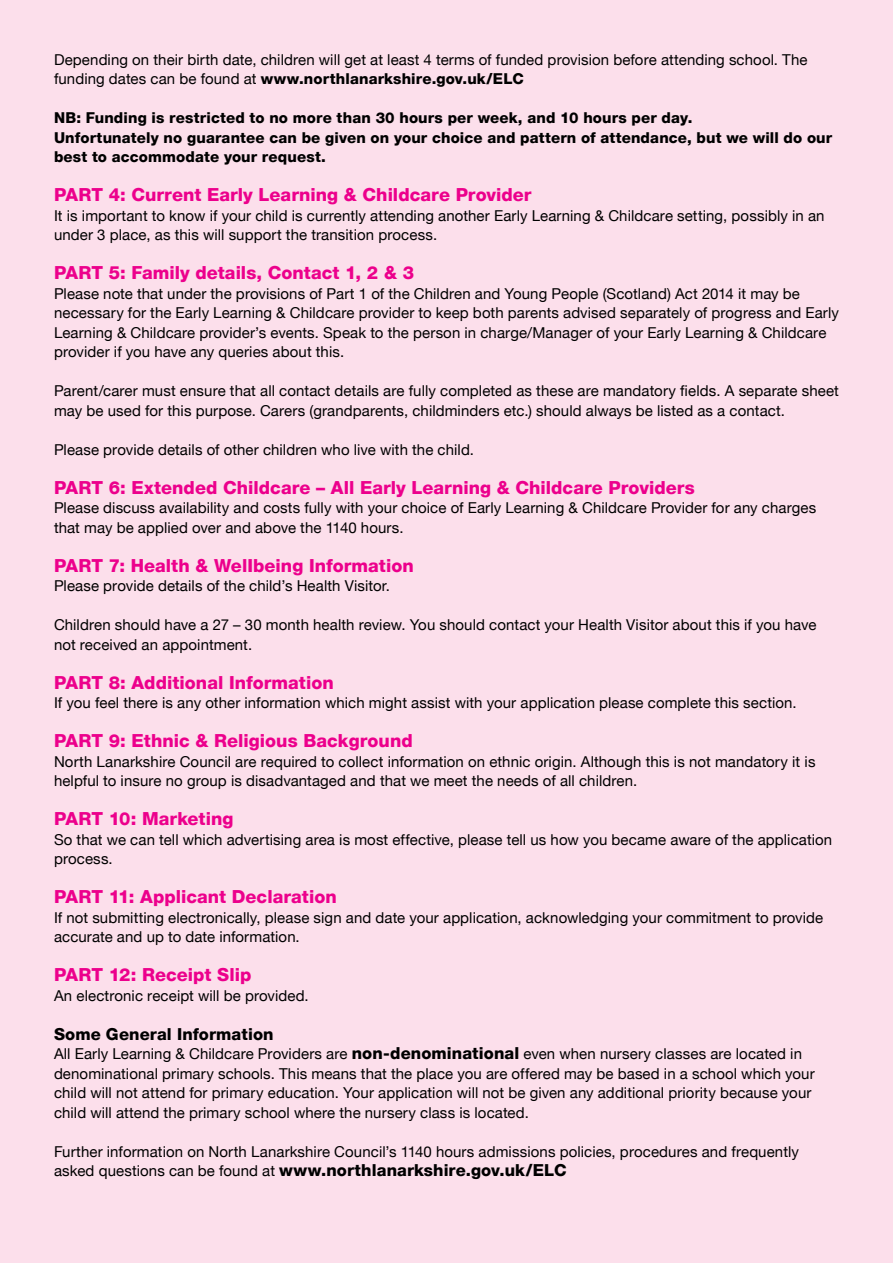
<style>
.page{position:relative;width:893px;height:1263px;background:#fcdfeb}
.page>*{position:absolute;margin:0;border:0;box-sizing:border-box;transform-origin:0 0}
.SubHeading__pink{font:800 18px "Helvetica Neue LT";color:#ec008c}
.Body_text_black{font:800 16.5px "Helvetica Neue LT";letter-spacing:.005em;color:#000}
.Body_text_black-2{font:15px/19.5px "Helvetica Neue LT";letter-spacing:.005em;color:#000}
.Body_text_black-3{font:800 15px/19.5px "Helvetica Neue LT";letter-spacing:.01em;color:#000}
.s1{font-weight:800}
.s2{font-weight:800;font-size:16.5px}
.s3{font-weight:400;font-size:15px}
</style>
<div class="page">
<p class="Body_text_black-2" style="left:54px;top:49px;width:755px">Depending on their birth date, children will get at least 4 terms of funded provision before attending school. The funding dates can be found at <span class="s1">www.northlanarkshire.gov.uk/ELC</span></p>
<p class="Body_text_black-3" style="left:54px;top:108px;width:640px">NB: Funding is restricted to no more than 30 hours per week, and 10 hours per day.</p>
<p class="Body_text_black-3" style="left:54px;top:128px;width:780px">Unfortunately no guarantee can be given on your choice and pattern of attendance, but we will do our best to accommodate your request.</p>
<h2 class="SubHeading__pink" style="left:54px;top:184px;width:479px">PART 4: Current Early Learning &amp; Childcare Provider</h2>
<p class="Body_text_black-2" style="left:54px;top:205px;width:772px">It is important to know if your child is currently attending another Early Learning &amp; Childcare setting, possibly in an under 3 place, as this will support the transition process.</p>
<h2 class="SubHeading__pink" style="left:54px;top:262px;width:361px">PART 5: Family details, Contact 1, 2 &amp; 3</h2>
<p class="Body_text_black-2" style="left:54px;top:283px;width:786px">Please note that under the provisions of Part 1 of the Children and Young People (Scotland) Act 2014 it may be necessary for the Early Learning &amp; Childcare provider to keep both parents advised separately of progress and Early Learning &amp; Childcare provider’s events. Speak to the person in charge/Manager of your Early Learning &amp; Childcare provider if you have any queries about this.</p>
<p class="Body_text_black-2" style="left:54px;top:381px;width:786px">Parent/carer must ensure that all contact details are fully completed as these are mandatory fields. A separate sheet may be used for this purpose. Carers (grandparents, childminders etc.) should always be listed as a contact.</p>
<p class="Body_text_black-2" style="left:54px;top:439px;width:421px">Please provide details of other children who live with the child.</p>
<h2 class="SubHeading__pink" style="left:54px;top:477px;width:642px">PART 6: Extended Childcare – All Early Learning &amp; Childcare Providers</h2>
<p class="Body_text_black-2" style="left:54px;top:498px;width:764px">Please discuss availability and costs fully with your choice of Early Learning &amp; Childcare Provider for any charges that may be applied over and above the 1140 hours.</p>
<h2 class="SubHeading__pink" style="left:54px;top:555px;width:361px">PART 7: Health &amp; WelIbeing Information</h2>
<p class="Body_text_black-2" style="left:54px;top:576px;width:338px">Please provide details of the child’s Health Visitor.</p>
<p class="Body_text_black-2" style="left:54px;top:615px;width:764px">Children should have a 27 – 30 month health review. You should contact your Health Visitor about this if you have not received an appointment.</p>
<h2 class="SubHeading__pink" style="left:54px;top:672px;width:281px">PART 8: Additional Information</h2>
<p class="Body_text_black-2" style="left:54px;top:693px;width:744px">If you feel there is any other information which might assist with your application please complete this section.</p>
<h2 class="SubHeading__pink" style="left:54px;top:730px;width:360px">PART 9: Ethnic &amp; Religious Background</h2>
<p class="Body_text_black-2" style="left:54px;top:751px;width:763px">North Lanarkshire Council are required to collect information on ethnic origin. Although this is not mandatory it is helpful to insure no group is disadvantaged and that we meet the needs of all children.</p>
<h2 class="SubHeading__pink" style="left:54px;top:808px;width:181px">PART 10: Marketing</h2>
<p class="Body_text_black-2" style="left:54px;top:829px;width:780px">So that we can tell which advertising area is most effective, please tell us how you became aware of the application process.</p>
<h2 class="SubHeading__pink" style="left:54px;top:886px;width:284px">PART 11: Applicant Declaration</h2>
<p class="Body_text_black-2" style="left:54px;top:907px;width:771px">If not submitting electronically, please sign and date your application, acknowledging your commitment to provide accurate and up to date information.</p>
<h2 class="SubHeading__pink" style="left:54px;top:964px;width:199px">PART 12: Receipt Slip</h2>
<p class="Body_text_black-2" style="left:54px;top:985px;width:256px">An electronic receipt will be provided.</p>
<p class="Body_text_black" style="left:54px;top:1024px;width:221px">Some General Information</p>
<p class="Body_text_black-2" style="left:54px;top:1044px;width:762px">All Early Learning &amp; Childcare Providers are <span class="s2">non-denominational</span> even when nursery classes are located in denominational primary schools. This means that the place you are offered may be based in a school which your child will not attend for primary education. Your application will not be given any additional priority because your child will attend the primary school where the nursery class is located.</p>
<p class="Body_text_black-2" style="left:54px;top:1141px;width:746px">Further information on North Lanarkshire Council’s 1140 hours admissions policies, procedures and frequently</p>
<p class="Body_text_black" style="left:54px;top:1161px;width:514px"><span class="s3">asked questions can be found at</span> www.northlanarkshire.gov.uk/ELC</p>
</div>
